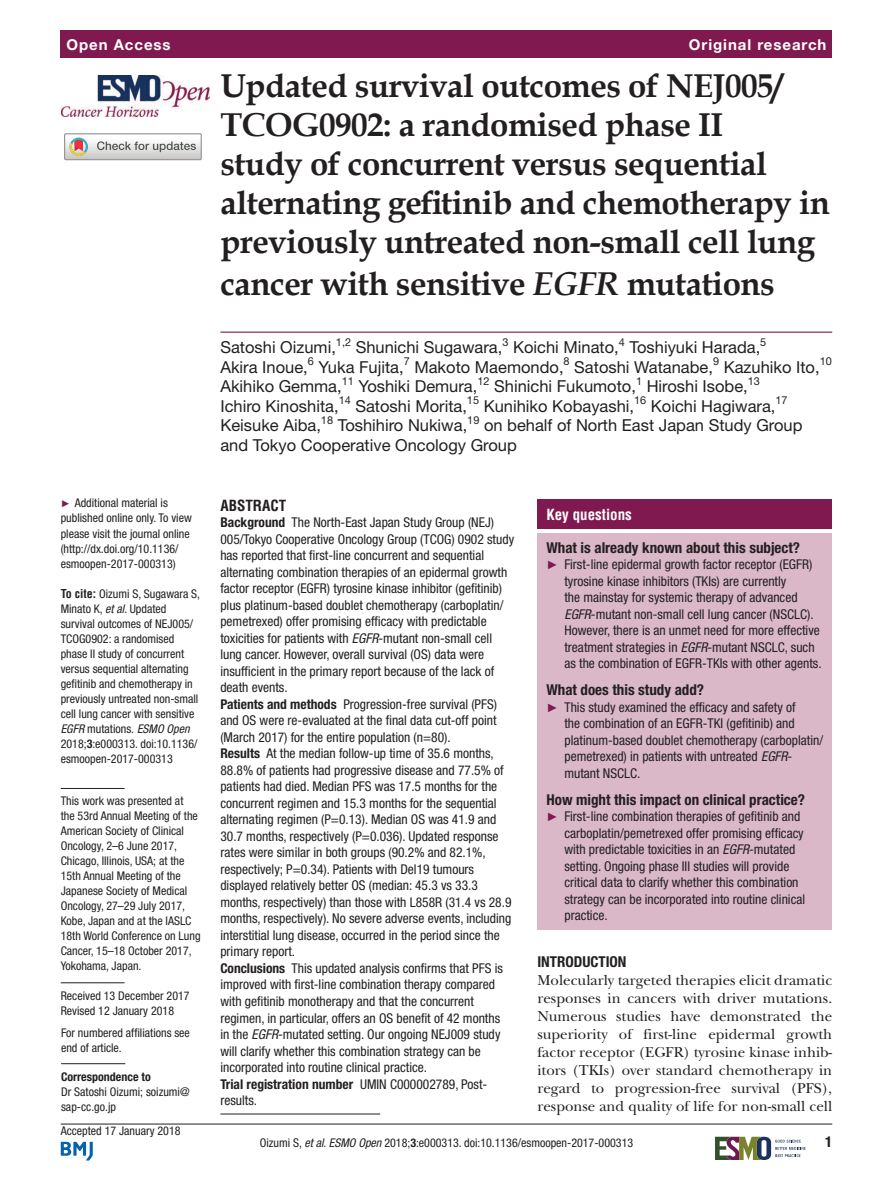
<style>
.page{position:relative;width:893px;height:1191px;background:#fff}
.page>*{position:absolute;margin:0;border:0;box-sizing:border-box;transform-origin:0 0}
.t1{font:700 33px/39px "Book Antiqua";letter-spacing:-.015em;color:#231f20}
.t2{font:16.5px/19.5px "Helvetica Neue LT Std";color:#231f20}
.t3{font:15px/18px "New Baskerville";color:#231f20;text-align:justify}
.t4{font:700 condensed 15px "Helvetica Neue LT Std";color:#231f20}
.t5{font:700 15px "Helvetica Neue LT Std";letter-spacing:.065em;color:#fff}
.t6{font:700 condensed 15px "Helvetica";color:#fff}
.t7{font:700 condensed 15px "Helvetica";color:#231f20}
.t8{font:condensed 13.5px/16.5px "Helvetica Neue LT Std";color:#231f20}
.t9{font:condensed 12px/15px "Helvetica Neue LT Std";color:#231f20}
.t10{font:700 condensed 12px "Helvetica Neue LT Std";color:#231f20}
.t11{font:10.95px "Helvetica Neue LT Std";color:#231f20}
.s1{font-family:"Arial";font-stretch:normal;font-size:9.75px;color:#80194f}
.s2{font-family:"Helvetica LT Std";font-weight:700}
.s3{font-style:italic}
.s4{font-weight:700}
.s5{font-family:"Arial";font-stretch:normal;font-size:12px;color:#80194f}
</style>
<div class="page">
<hr style="left:61px;top:1123px;width:771px;height:1px;background:#231f20">
<svg style="left:715px;top:1136px;width:91px;height:24px"></svg>
<svg style="left:61px;top:1141px;width:32px;height:19px"></svg>
<div style="left:61px;top:31px;width:771px;height:27px;background:#80194f"></div>
<div style="left:64px;top:133px;width:138px;height:27px;border:1px solid #969090"></div>
<svg style="left:65px;top:134px;width:136px;height:26px"></svg>
<img style="left:62px;top:76px;width:148px;height:41px">
<hr style="left:220px;top:331px;width:612px;height:2px;background:#80194f">
<hr style="left:61px;top:788px;width:64px;height:1px;background:#231f20">
<hr style="left:61px;top:982px;width:64px;height:1px;background:#231f20">
<hr style="left:61px;top:1063px;width:64px;height:1px;background:#231f20">
<hr style="left:220px;top:1113px;width:160px;height:1px;background:#231f20">
<div style="left:537px;top:499px;width:295px;height:30px;background:#80194f"></div>
<div style="left:537px;top:533px;width:295px;height:396px;background:#dab8c8"></div>
<p class="t5" style="left:66px;top:35px;width:106px">Open Access</p>
<p class="t9" style="left:61px;top:495px;width:133px"><span class="s1">►</span> Additional material is published online only. To view please visit the journal online (http://dx.doi.org/10.1136/ esmoopen-2017-000313)</p>
<p class="t9" style="left:61px;top:585px;width:141px"><span class="s2">To cite:</span> Oizumi S, Sugawara S,<br>Minato K, <span class="s3">et al</span>. Updated survival outcomes of NEJ005/<br>TCOG0902: a randomised phase II study of concurrent versus sequential alternating gefitinib and chemotherapy in previously untreated non-small cell lung cancer with sensitive<br><span class="s3">EGFR</span> mutations. <span class="s3">ESMO Open<br></span>2018;<span class="s4">3</span>:e000313. doi:10.1136/ esmoopen-2017-000313</p>
<p class="t9" style="left:61px;top:793px;width:141px">This work was presented at<br>the 53rd Annual Meeting of the<br>American Society of Clinical<br>Oncology, 2–6 June 2017,<br>Chicago, Illinois, USA; at the<br>15th Annual Meeting of the<br>Japanese Society of Medical<br>Oncology, 27–29 July 2017,<br>Kobe, Japan and at the IASLC<br>18th World Conference on Lung<br>Cancer, 15–18 October 2017,<br>Yokohama, Japan.</p>
<p class="t9" style="left:61px;top:987px;width:130px">Received 13 December 2017<br>Revised 12 January 2018</p>
<p class="t9" style="left:61px;top:1025px;width:130px">For numbered affiliations see end of article.</p>
<p class="t10" style="left:61px;top:1069px;width:91px">Correspondence to</p>
<p class="t9" style="left:61px;top:1083px;width:130px">Dr Satoshi Oizumi; soizumi@ sap-cc.go.jp</p>
<p class="t9" style="left:61px;top:1122px;width:121px">Accepted 17 January 2018</p>
<p class="t5" style="left:689px;top:35px;width:139px">Original research</p>
<h1 class="t1" style="left:220px;top:66px;width:611px">Updated survival outcomes of NEJ005/ TCOG0902: a randomised phase II<br>study of concurrent versus sequential alternating gefitinib and chemotherapy in previously untreated non-small cell lung</h1>
<h1 class="t1" style="left:220px;top:264px;width:556px">cancer with sensitive <span class="s3">EGFR</span> mutations</h1>
<p class="t2" style="left:220px;top:337px;width:117px">Satoshi Oizumi,</p>
<p class="t11" style="left:336px;top:335px;width:17px">1,2</p>
<p class="t2" style="left:356px;top:337px;width:148px">Shunichi Sugawara,</p>
<p class="t11" style="left:502px;top:335px;width:8px">3</p>
<p class="t2" style="left:513px;top:337px;width:107px">Koichi Minato,</p>
<p class="t11" style="left:619px;top:335px;width:8px">4</p>
<p class="t2" style="left:629px;top:337px;width:132px">Toshiyuki Harada,</p>
<p class="t11" style="left:760px;top:335px;width:8px">5</p>
<p class="t2" style="left:220px;top:357px;width:89px">Akira Inoue,</p>
<p class="t11" style="left:308px;top:355px;width:8px">6</p>
<p class="t2" style="left:318px;top:357px;width:87px">Yuka Fujita,</p>
<p class="t11" style="left:404px;top:355px;width:8px">7</p>
<p class="t2" style="left:414px;top:357px;width:151px">Makoto Maemondo,</p>
<p class="t11" style="left:564px;top:355px;width:8px">8</p>
<p class="t2" style="left:574px;top:357px;width:140px">Satoshi Watanabe,</p>
<p class="t11" style="left:713px;top:355px;width:8px">9</p>
<p class="t2" style="left:724px;top:357px;width:97px">Kazuhiko Ito,</p>
<p class="t11" style="left:820px;top:355px;width:14px">10</p>
<p class="t2" style="left:220px;top:376px;width:123px">Akihiko Gemma,</p>
<p class="t11" style="left:342px;top:374px;width:14px">11</p>
<p class="t2" style="left:358px;top:376px;width:120px">Yoshiki Demura,</p>
<p class="t11" style="left:477px;top:374px;width:14px">12</p>
<p class="t2" style="left:494px;top:376px;width:143px">Shinichi Fukumoto,</p>
<p class="t11" style="left:636px;top:374px;width:8px">1</p>
<p class="t2" style="left:647px;top:376px;width:103px">Hiroshi Isobe,</p>
<p class="t11" style="left:748px;top:374px;width:14px">13</p>
<p class="t2" style="left:220px;top:396px;width:120px">Ichiro Kinoshita,</p>
<p class="t11" style="left:339px;top:394px;width:14px">14</p>
<p class="t2" style="left:355px;top:396px;width:113px">Satoshi Morita,</p>
<p class="t11" style="left:467px;top:394px;width:14px">15</p>
<p class="t2" style="left:484px;top:396px;width:152px">Kunihiko Kobayashi,</p>
<p class="t11" style="left:634px;top:394px;width:14px">16</p>
<p class="t2" style="left:651px;top:396px;width:126px">Koichi Hagiwara,</p>
<p class="t11" style="left:775px;top:394px;width:14px">17</p>
<p class="t2" style="left:220px;top:415px;width:584px">Keisuke Aiba,<sup>18</sup> Toshihiro Nukiwa,<sup>19</sup> on behalf of North East Japan Study Group and Tokyo Cooperative Oncology Group</p>
<p class="t7" style="left:220px;top:496px;width:67px">Abstract</p>
<p class="t8" style="left:220px;top:514px;width:295px"><span class="s4">Background</span> The North-East Japan Study Group (NEJ)<br>005/Tokyo Cooperative Oncology Group (TCOG) 0902 study has reported that first-line concurrent and sequential alternating combination therapies of an epidermal growth factor receptor (EGFR) tyrosine kinase inhibitor (gefitinib) plus platinum-based doublet chemotherapy (carboplatin/ pemetrexed) offer promising efficacy with predictable toxicities for patients with <span class="s3">EGFR</span>-mutant non-small cell lung cancer. However, overall survival (OS) data were insufficient in the primary report because of the lack of death events.<br><span class="s4">Patients and methods</span> Progression-free survival (PFS) and OS were re-evaluated at the final data cut-off point (March 2017) for the entire population (n=80).<br><span class="s4">Results</span> At the median follow-up time of 35.6 months, 88.8% of patients had progressive disease and 77.5% of patients had died. Median PFS was 17.5 months for the concurrent regimen and 15.3 months for the sequential alternating regimen (P=0.13). Median OS was 41.9 and 30.7 months, respectively (P=0.036). Updated response rates were similar in both groups (90.2% and 82.1%, respectively; P=0.34). Patients with Del19 tumours displayed relatively better OS (median: 45.3 vs 33.3 months, respectively) than those with L858R (31.4 vs 28.9 months, respectively). No severe adverse events, including interstitial lung disease, occurred in the period since the primary report.<br><span class="s4">Conclusions</span> This updated analysis confirms that PFS is improved with first-line combination therapy compared with gefitinib monotherapy and that the concurrent regimen, in particular, offers an OS benefit of 42 months<br>in the <span class="s3">EGFR</span>-mutated setting. Our ongoing NEJ009 study will clarify whether this combination strategy can be incorporated into routine clinical practice.<br><span class="s4">Trial registration number</span> UMIN C000002789, Post&shy;results.</p>
<p class="t6" style="left:546px;top:505px;width:87px">Key questions</p>
<p class="t4" style="left:546px;top:538px;width:255px">What is already known about this subject?</p>
<p class="t8" style="left:564px;top:556px;width:259px;text-indent:-18px"><span class="s5">►</span> First-line epidermal growth factor receptor (EGFR) tyrosine kinase inhibitors (TKIs) are currently<br>the mainstay for systemic therapy of advanced <span class="s3">EGFR</span>-mutant non-small cell lung cancer (NSCLC).<br>However, there is an unmet need for more effective treatment strategies in <span class="s3">EGFR</span>-mutant NSCLC, such as the combination of EGFR-TKIs with other agents.</p>
<p class="t4" style="left:546px;top:681px;width:159px">What does this study add?</p>
<p class="t8" style="left:564px;top:698px;width:260px;text-indent:-18px"><span class="s5">►</span> This study examined the efficacy and safety of<br>the combination of an EGFR-TKI (gefitinib) and platinum-based doublet chemotherapy (carboplatin/ pemetrexed) in patients with untreated <span class="s3">EGFR&shy;</span>mutant NSCLC.</p>
<p class="t4" style="left:546px;top:790px;width:260px">How might this impact on clinical practice?</p>
<p class="t8" style="left:564px;top:808px;width:242px;text-indent:-18px"><span class="s5">►</span> First-line combination therapies of gefitinib and carboplatin/pemetrexed offer promising efficacy with predictable toxicities in an <span class="s3">EGFR</span>-mutated setting. Ongoing phase III studies will provide critical data to clarify whether this combination strategy can be incorporated into routine clinical practice.</p>
<p class="t4" style="left:537px;top:952px;width:91px">Introduction</p>
<p class="t3" style="left:537px;top:971px;width:296px">Molecularly targeted therapies elicit dramatic responses in cancers with driver mutations.<br>Numerous studies have demonstrated the superiority of first-line epidermal growth factor receptor (EGFR) tyrosine kinase inhib&shy;itors (TKIs) over standard chemotherapy in regard to progression-free survival (PFS), response and quality of life for non-small cell</p>
<p class="t9" style="left:260px;top:1135px;width:375px">Oizumi S, <span class="s3">et al</span>. <span class="s3">ESMO Open</span> 2018;<span class="s4">3</span>:e000313. doi:10.1136/esmoopen-2017-000313</p>
<p class="t4" style="left:825px;top:1132px;width:9px">1</p>
</div>
